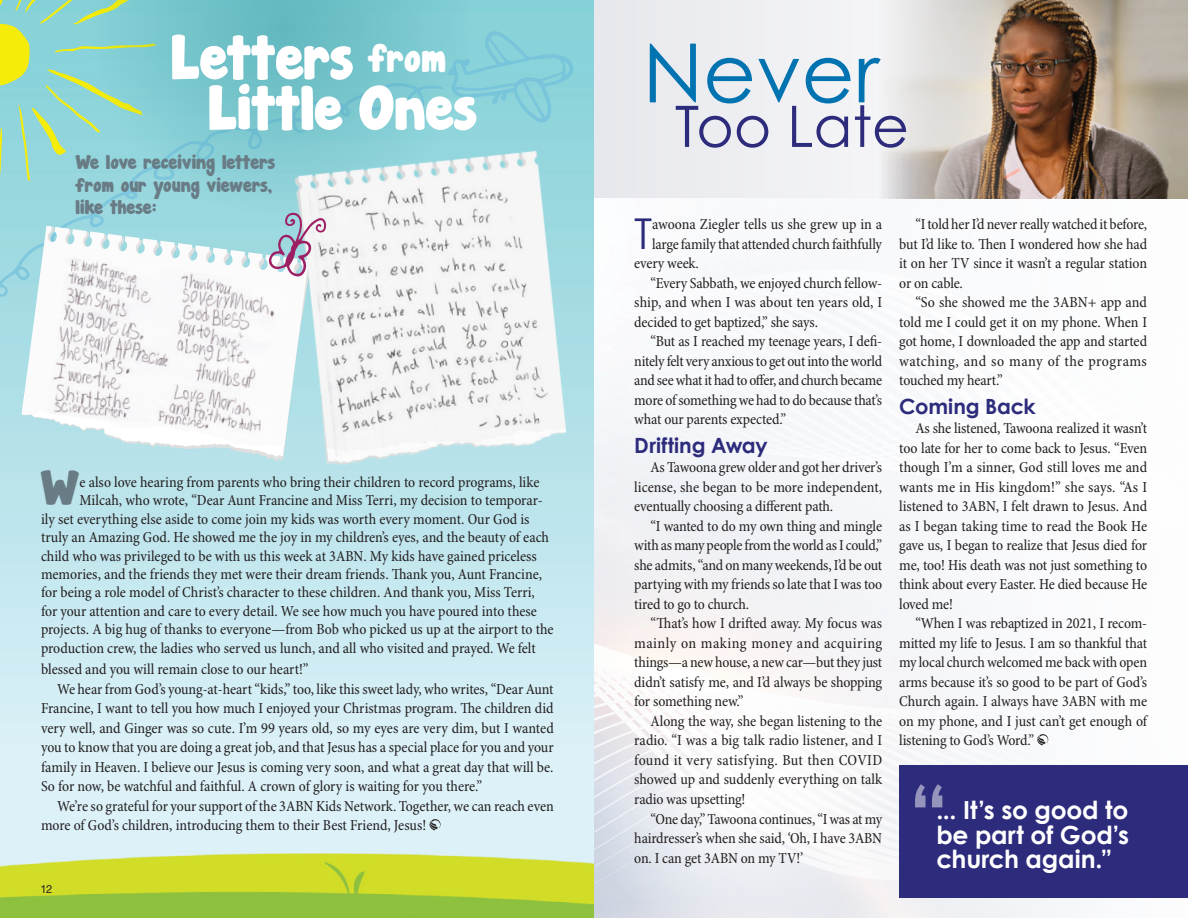
<style>
.page{position:relative;width:1188px;height:918px;background:#fff}
.page>*{position:absolute;margin:0;border:0;box-sizing:border-box;transform-origin:0 0}
.t1{font:700 84.9px "Century Gothic";color:#fff}
.t2{font:81.75px "Century Gothic";color:#0273b1}
.t3{font:57.15px "Century Gothic";color:#2d2b7c}
.t4{font:55.65px "Janda Manatee Solid";color:#fff}
.t5{font:43.5px "Janda Manatee Solid";color:#697c85}
.body_w__indent{font:42.45px "Century Gothic";color:#2d2b7c}
.t6{font:35.55px "Janda Manatee Solid";color:#fff}
.body_w__indent-2{font:700 24.9px/24.9px "Century Gothic";letter-spacing:-.01em;color:#fff;text-align:justify}
.body_w__indent-3{font:700 21px "Century Gothic";letter-spacing:-.005em;color:#2d2b7c}
.t7{font:17.55px/22.5px "Janda Manatee Solid";color:#697c85}
.body_w__indent-4{font:condensed 15.3px/19.5px "Minion Pro";letter-spacing:-.005em;color:#231f20;text-align:justify}
.t8{font:11.25px "Helvetica Neue LT Pro";color:#231f20}
</style>
<div class="page">
<img style="left:0;top:0;width:594px;height:918px">
<img style="left:594px;top:261px;width:594px;height:657px">
<div style="left:594px;top:0;width:594px;height:198px;background:#e7e8ed"></div>
<img style="left:820px;top:0;width:368px;height:199px">
<svg style="left:1036px;top:734px;width:12px;height:11px"></svg>
<div style="left:900px;top:765px;width:288px;height:132px;background:#2d2b7c"></div>
<svg style="left:585px;top:640px;width:308px;height:278px;fill:#f6f4f6"></svg>
<svg style="left:0;top:182px;width:268px;height:192px;background:#9cd8e0"></svg>
<svg style="left:472px;top:31px;width:104px;height:94px;background:#87d0da"></svg>
<svg style="left:0;top:0;width:92px;height:182px;background:#9ed7b7"></svg>
<svg style="left:92px;top:0;width:380px;height:217px;background:#80cacf"></svg>
<svg style="left:22px;top:449px;width:265px;height:8px;background:#bee3ea"></svg>
<svg style="left:22px;top:226px;width:269px;height:223px"></svg>
<img style="left:291px;top:146px;width:286px;height:329px">
<img style="left:35px;top:238px;width:259px;height:208px">
<svg style="left:268px;top:212px;width:58px;height:65px"></svg>
<svg style="left:429px;top:819px;width:12px;height:11px"></svg>
<p class="t4" style="left:171px;top:18px;width:184px">Letters</p>
<p class="t6" style="left:368px;top:33px;width:79px">from</p>
<p class="t4" style="left:208px;top:69px;width:271px">Little Ones</p>
<p class="t7" style="left:76px;top:152px;width:201px">We love receiving letters from our young viewers, like these:</p>
<p class="t5" style="left:41px;top:457px;width:40px">W</p>
<p class="body_w__indent-4" style="left:79px;top:473px;width:461px">e also love hearing from parents who bring their children to record programs, like</p>
<p class="body_w__indent-4" style="left:79px;top:491px;width:465px">Milcah, who wrote, “Dear Aunt Francine and Miss Terri, my decision to temporar-</p>
<p class="body_w__indent-4" style="left:41px;top:510px;width:490px">ily set everything else aside to come join my kids was worth every moment. Our God is</p>
<p class="body_w__indent-4" style="left:41px;top:528px;width:510px">truly an Amazing God. He showed me the joy in my children’s eyes, and the beauty of each</p>
<p class="body_w__indent-4" style="left:41px;top:547px;width:497px">child who was privileged to be with us this week at 3ABN. My kids have gained priceless</p>
<p class="body_w__indent-4" style="left:41px;top:565px;width:503px">memories, and the friends they met were their dream friends. Thank you, Aunt Francine,</p>
<p class="body_w__indent-4" style="left:41px;top:583px;width:495px">for being a role model of Christ’s character to these children. And thank you, Miss Terri,</p>
<p class="body_w__indent-4" style="left:41px;top:602px;width:498px">for your attention and care to every detail. We see how much you have poured into these</p>
<p class="body_w__indent-4" style="left:41px;top:620px;width:514px">projects. A big hug of thanks to everyone—from Bob who picked us up at the airport to the</p>
<p class="body_w__indent-4" style="left:41px;top:639px;width:496px">production crew, the ladies who served us lunch, and all who visited and prayed. We felt</p>
<p class="body_w__indent-4" style="left:41px;top:660px;width:269px">blessed and you will remain close to our heart!”</p>
<p class="body_w__indent-4" style="left:41px;top:680px;width:514px;text-indent:16px">We hear from God’s young-at-heart “kids,” too, like this sweet lady, who writes, “Dear Aunt Francine, I want to tell you how much I enjoyed your Christmas program. The children did very well, and Ginger was so cute. I’m 99 years old, so my eyes are very dim, but I wanted you to know that you are doing a great job, and that Jesus has a special place for you and your family in Heaven. I believe our Jesus is coming very soon, and what a great day that will be.<br>So for now, be watchful and faithful. A crown of glory is waiting for you there.”</p>
<p class="body_w__indent-4" style="left:41px;top:797px;width:514px;text-indent:16px">We’re so grateful for your support of the 3ABN Kids Network. Together, we can reach even more of God’s children, introducing them to their Best Friend, Jesus!</p>
<p class="t8" style="left:40px;top:882px;width:14px">12</p>
<p class="t2" style="left:643px;top:23px;width:238px">Never</p>
<p class="t3" style="left:675px;top:91px;width:236px">Too Late</p>
<p class="body_w__indent" style="left:634px;top:208px;width:20px">T</p>
<p class="body_w__indent-4" style="left:652px;top:215px;width:232px">awoona Ziegler tells us she grew up in a</p>
<p class="body_w__indent-4" style="left:652px;top:235px;width:232px">large family that attended church faithfully</p>
<p class="body_w__indent-4" style="left:634px;top:254px;width:66px">every week.</p>
<p class="body_w__indent-4" style="left:634px;top:274px;width:249px;text-indent:16px">“Every Sabbath, we enjoyed church fellow&shy;ship, and when I was about ten years old, I decided to get baptized,” she says.</p>
<p class="body_w__indent-4" style="left:634px;top:332px;width:249px;text-indent:16px">“But as I reached my teenage years, I defi&shy;nitely felt very anxious to get out into the world and see what it had to offer, and church became more of something we had to do because that’s what our parents expected.”</p>
<p class="body_w__indent-3" style="left:634px;top:432px;width:135px">Drifting Away</p>
<p class="body_w__indent-4" style="left:634px;top:458px;width:249px;text-indent:16px">As Tawoona grew older and got her driver’s license, she began to be more independent, eventually choosing a different path.</p>
<p class="body_w__indent-4" style="left:634px;top:517px;width:249px;text-indent:16px">“I wanted to do my own thing and mingle with as many people from the world as I could,” she admits, “and on many weekends, I’d be out partying with my friends so late that I was too tired to go to church.</p>
<p class="body_w__indent-4" style="left:634px;top:614px;width:249px;text-indent:16px">“That’s how I drifted away. My focus was mainly on making money and acquiring things—a new house, a new car—but they just didn’t satisfy me, and I’d always be shopping for something new.”</p>
<p class="body_w__indent-4" style="left:634px;top:712px;width:249px;text-indent:16px">Along the way, she began listening to the radio. “I was a big talk radio listener, and I found it very satisfying. But then COVID showed up and suddenly everything on talk radio was upsetting!</p>
<p class="body_w__indent-4" style="left:634px;top:810px;width:249px;text-indent:16px">“One day,” Tawoona continues, “I was at my hairdresser’s when she said, ‘Oh, I have 3ABN on. I can get 3ABN on my TV!’</p>
<p class="body_w__indent-4" style="left:899px;top:215px;width:249px;text-indent:16px">“I told her I’d never really watched it before, but I’d like to. Then I wondered how she had it on her TV since it wasn’t a regular station or on cable.</p>
<p class="body_w__indent-4" style="left:899px;top:293px;width:249px;text-indent:16px">“So she showed me the 3ABN+ app and told me I could get it on my phone. When I got home, I downloaded the app and started watching, and so many of the programs touched my heart.”</p>
<p class="body_w__indent-3" style="left:899px;top:393px;width:138px">Coming Back</p>
<p class="body_w__indent-4" style="left:899px;top:419px;width:249px;text-indent:16px">As she listened, Tawoona realized it wasn’t too late for her to come back to Jesus. “Even though I’m a sinner, God still loves me and wants me in His kingdom!” she says. “As I listened to 3ABN, I felt drawn to Jesus. And as I began taking time to read the Book He gave us, I began to realize that Jesus died for me, too! His death was not just something to think about every Easter. He died because He loved me!</p>
<p class="body_w__indent-4" style="left:899px;top:614px;width:249px;text-indent:16px">“When I was rebaptized in 2021, I recom&shy;mitted my life to Jesus. I am so thankful that my local church welcomed me back with open arms because it’s so good to be part of God’s Church again. I always have 3ABN with me on my phone, and I just can’t get enough of listening to God’s Word.”</p>
<h1 class="t1" style="left:908px;top:762px;width:42px">“</h1>
<p class="body_w__indent-2" style="left:936px;top:797px;width:194px">... It’s so good to be part of God’s church again.”</p>
</div>
